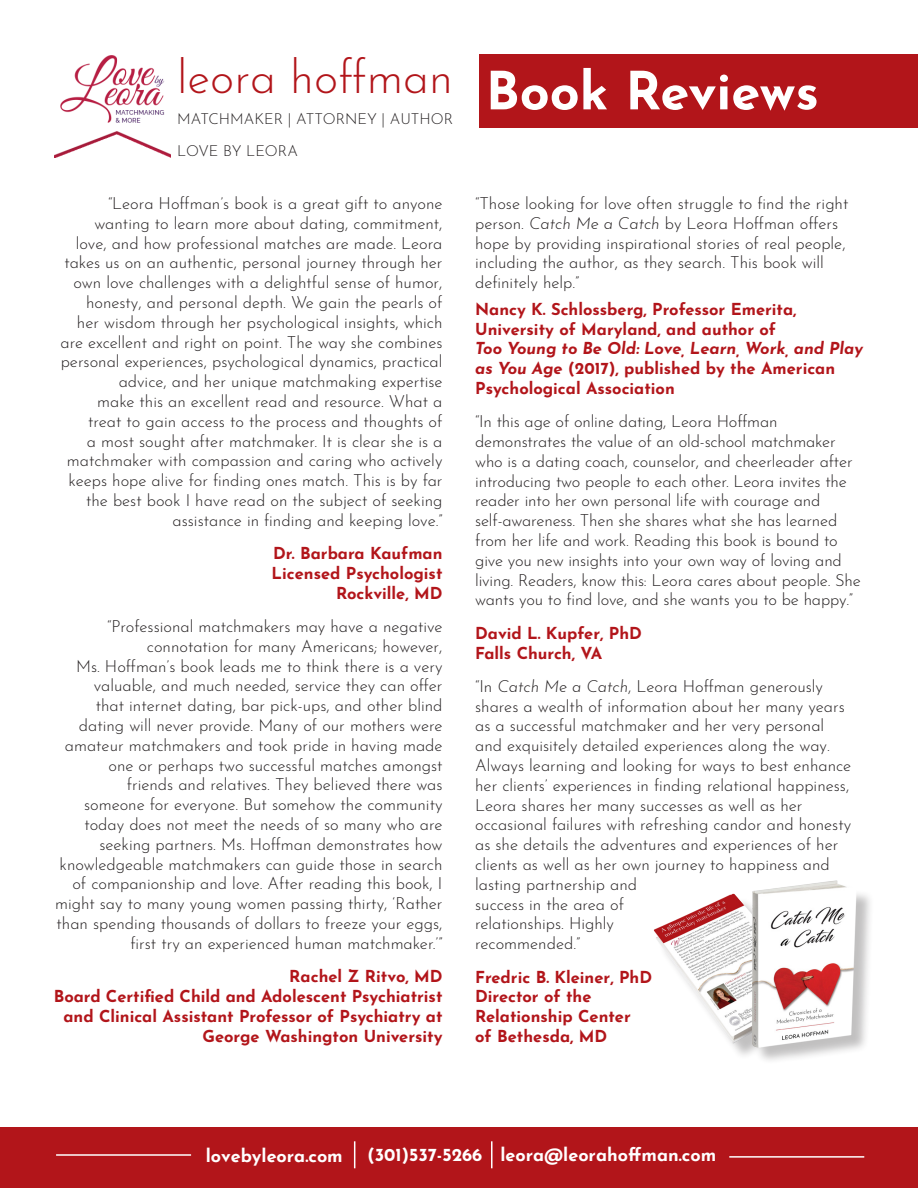
<style>
.page{position:relative;width:918px;height:1188px;background:#fff}
.page>*{position:absolute;margin:0;border:0;box-sizing:border-box;transform-origin:0 0}
.t1{font:700 52.5px "Josefin Sans";color:#fff}
.t2{font:300 46.5px "Josefin Sans";color:#b2151a}
.t3{font:700 18px "Josefin Sans";color:#fff}
.t4{font:300 16.5px/19.8px "Josefin Sans";color:#231f20}
.t5{font:700 16.5px/19.8px "Josefin Sans";color:#b2151a}
.t6{font:300 15px "Josefin Sans";color:#231f20}
.s1{font-style:italic}
</style>
<div class="page">
<div style="left:0;top:1128px;width:918px;height:60px;background:#b2151a"></div>
<img style="left:54px;top:55px;width:116px;height:103px">
<hr style="left:56px;top:1154px;width:135px;height:2px;background:#fff">
<hr style="left:729px;top:1156px;width:135px;height:2px;background:#fff">
<svg style="left:354px;top:1141px;width:1px;height:27px"></svg>
<hr style="left:491px;top:1141px;width:2px;height:27px;background:#fff">
<div style="left:480px;top:54px;width:438px;height:74px;background:#b2151a"></div>
<img style="left:653px;top:880px;width:217px;height:180px">
<p class="t2" style="left:177px;top:40px;width:277px">leora hoffman</p>
<p class="t6" style="left:177px;top:107px;width:278px">MATCHMAKER | ATTORNEY | AUTHOR</p>
<p class="t6" style="left:177px;top:139px;width:122px">LOVE BY LEORA</p>
<p class="t4" style="left:60px;top:192px;width:384px;text-align:right">“Leora Hoffman’s book is a great gift to anyone wanting to learn more about dating, commitment, love, and how professional matches are made. Leora takes us on an authentic, personal journey through her own love challenges with a delightful sense of humor, honesty, and personal depth. We gain the pearls of her wisdom through her psychological insights, which are excellent and right on point. The way she combines personal experiences, psychological dynamics, practical advice, and her unique matchmaking expertise<br>make this an excellent read and resource. What a treat to gain access to the process and thoughts of<br>a most sought after matchmaker. It is clear she is a matchmaker with compassion and caring who actively keeps hope alive for finding ones match. This is by far the best book I have read on the subject of seeking assistance in finding and keeping love.”</p>
<p class="t5" style="left:273px;top:541px;width:171px">Dr. Barbara Kaufman</p>
<p class="t5" style="left:272px;top:561px;width:172px">Licensed Psychologist</p>
<p class="t5" style="left:336px;top:581px;width:108px">Rockville, MD</p>
<p class="t4" style="left:55px;top:615px;width:389px;text-align:right">“Professional matchmakers may have a negative connotation for many Americans; however,<br>Ms. Hoffman’s book leads me to think there is a very valuable, and much needed, service they can offer<br>that internet dating, bar pick-ups, and other blind dating will never provide. Many of our mothers were amateur matchmakers and took pride in having made one or perhaps two successful matches amongst<br>friends and relatives. They believed there was<br>someone for everyone. But somehow the community today does not meet the needs of so many who are seeking partners. Ms. Hoffman demonstrates how knowledgeable matchmakers can guide those in search of companionship and love. After reading this book, I might say to many young women passing thirty, ‘Rather than spending thousands of dollars to freeze your eggs, first try an experienced human matchmaker.’”</p>
<p class="t5" style="left:289px;top:964px;width:155px">Rachel Z Ritvo, MD</p>
<p class="t5" style="left:54px;top:984px;width:390px;text-align:right">Board Certified Child and Adolescent Psychiatrist and Clinical Assistant Professor of Psychiatry at<br>George Washington University</p>
<p class="t1" style="left:486px;top:44px;width:335px">Book Reviews</p>
<p class="t4" style="left:475px;top:192px;width:375px">“Those looking for love often struggle to find the right person. <span class="s1">Catch Me a Catch</span> by Leora Hoffman offers hope by providing inspirational stories of real people, including the author, as they search. This book will definitely help.”</p>
<p class="t5" style="left:475px;top:297px;width:323px">Nancy K. Schlossberg, Professor Emerita,</p>
<p class="t5" style="left:475px;top:316px;width:302px">University of Maryland, and author of</p>
<p class="t5" style="left:475px;top:336px;width:389px"><span class="s1">Too Young to Be Old: Love, Learn, Work, and Play as You Age</span> (2017), published by the American<br>Psychological Association</p>
<p class="t4" style="left:475px;top:410px;width:387px">“In this age of online dating, Leora Hoffman demonstrates the value of an old-school matchmaker who is a dating coach, counselor, and cheerleader after introducing two people to each other. Leora invites the reader into her own personal life with courage and self-awareness. Then she shares what she has learned from her life and work. Reading this book is bound to give you new insights into your own way of loving and living. Readers, know this: Leora cares about people. She wants you to find love, and she wants you to be happy.”</p>
<p class="t5" style="left:475px;top:621px;width:168px">David L. Kupfer, PhD</p>
<p class="t5" style="left:475px;top:640px;width:129px">Falls Church, VA</p>
<p class="t4" style="left:475px;top:675px;width:378px">“In <span class="s1">Catch Me a Catch</span>, Leora Hoffman generously shares a wealth of information about her many years as a successful matchmaker and her very personal and exquisitely detailed experiences along the way.<br>Always learning and looking for ways to best enhance her clients’ experiences in finding relational happiness, Leora shares her many successes as well as her occasional failures with refreshing candor and honesty as she details the adventures and experiences of her clients as well as her own journey to happiness and lasting partnership and<br>success in the area of<br>relationships. Highly<br>recommended.”</p>
<p class="t5" style="left:475px;top:964px;width:178px">Fredric B. Kleiner, PhD</p>
<p class="t5" style="left:475px;top:984px;width:157px">Director of the<br>Relationship Center</p>
<p class="t5" style="left:475px;top:1024px;width:134px">of Bethesda, MD</p>
<p class="t3" style="left:206px;top:1139px;width:139px">lovebyleora.com</p>
<p class="t3" style="left:367px;top:1138px;width:117px">(301)537-5266</p>
<p class="t3" style="left:500px;top:1139px;width:217px">leora@leorahoffman.com</p>
</div>
